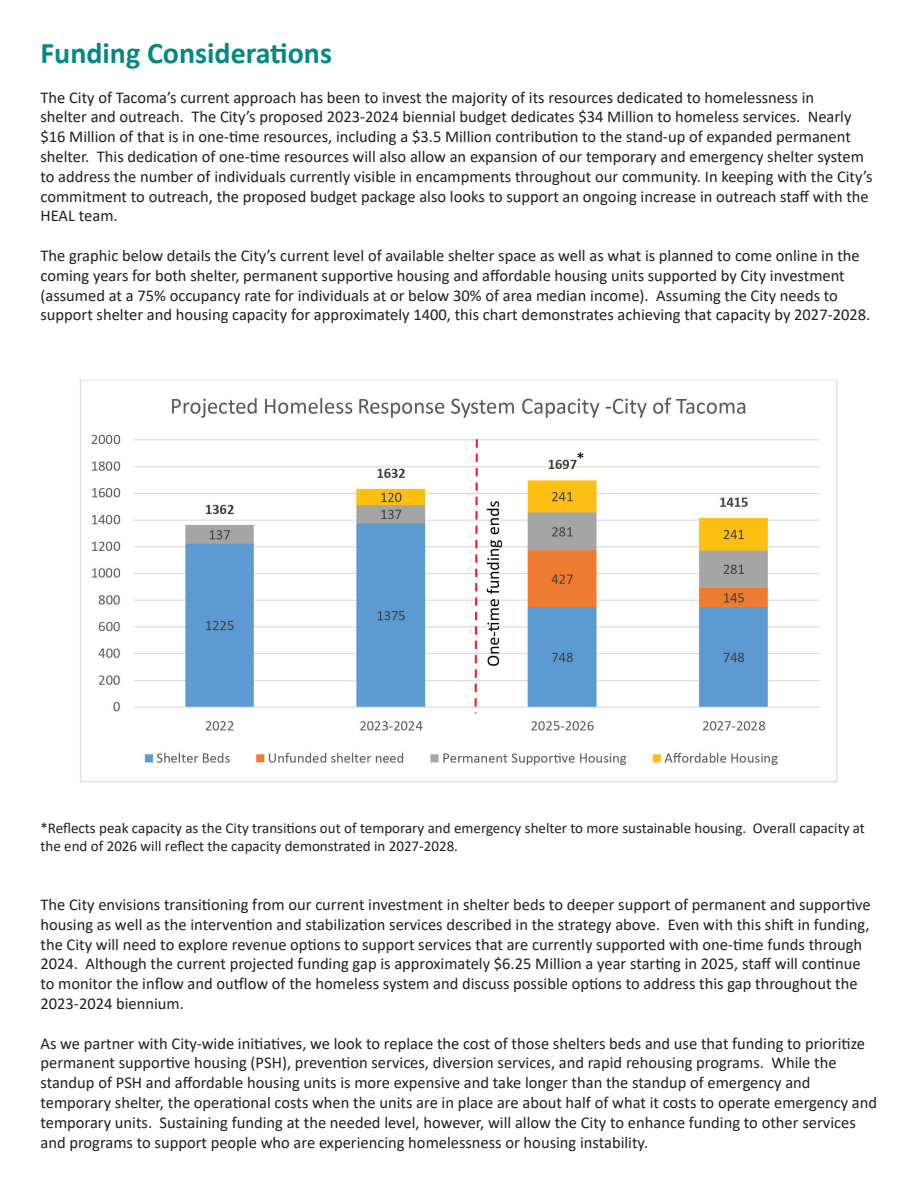
<style>
.page{position:relative;width:918px;height:1188px;background:#fff}
.page>*{position:absolute;margin:0;border:0;box-sizing:border-box;transform-origin:0 0}
.title{font:700 30px "Calibri";color:#048982}
.t1{font:16.5px/19.8px "Calibri";color:#231f20}
.t2{font:15px/18px "Calibri";color:#231f20}
</style>
<div class="page">
<img style="left:80px;top:379px;width:758px;height:403px">
<p class="title" style="left:40px;top:32px;width:293px">Funding Considerations</p>
<p class="t1" style="left:40px;top:87px;width:834px">The City of Tacoma’s current approach has been to invest the majority of its resources dedicated to homelessness in<br>shelter and outreach. The City’s proposed 2023-2024 biennial budget dedicates $34 Million to homeless services. Nearly $16 Million of that is in one-time resources, including a $3.5 Million contribution to the stand-up of expanded permanent shelter. This dedication of one-time resources will also allow an expansion of our temporary and emergency shelter system to address the number of individuals currently visible in encampments throughout our community. In keeping with the City’s commitment to outreach, the proposed budget package also looks to support an ongoing increase in outreach staff with the HEAL team.</p>
<p class="t1" style="left:40px;top:245px;width:831px">The graphic below details the City’s current level of available shelter space as well as what is planned to come online in the coming years for both shelter, permanent supportive housing and affordable housing units supported by City investment (assumed at a 75% occupancy rate for individuals at or below 30% of area median income). Assuming the City needs to support shelter and housing capacity for approximately 1400, this chart demonstrates achieving that capacity by 2027-2028.</p>
<p class="t2" style="left:40px;top:819px;width:826px">*Reflects peak capacity as the City transitions out of temporary and emergency shelter to more sustainable housing. Overall capacity at the end of 2026 will reflect the capacity demonstrated in 2027-2028.</p>
<p class="t1" style="left:40px;top:894px;width:832px">The City envisions transitioning from our current investment in shelter beds to deeper support of permanent and supportive housing as well as the intervention and stabilization services described in the strategy above. Even with this shift in funding, the City will need to explore revenue options to support services that are currently supported with one-time funds through 2024. Although the current projected funding gap is approximately $6.25 Million a year starting in 2025, staff will continue to monitor the inflow and outflow of the homeless system and discuss possible options to address this gap throughout the 2023-2024 biennium.</p>
<p class="t1" style="left:40px;top:1033px;width:838px">As we partner with City-wide initiatives, we look to replace the cost of those shelters beds and use that funding to prioritize permanent supportive housing (PSH), prevention services, diversion services, and rapid rehousing programs. While the standup of PSH and affordable housing units is more expensive and take longer than the standup of emergency and temporary shelter, the operational costs when the units are in place are about half of what it costs to operate emergency and temporary units. Sustaining funding at the needed level, however, will allow the City to enhance funding to other services and programs to support people who are experiencing homelessness or housing instability.</p>
</div>
